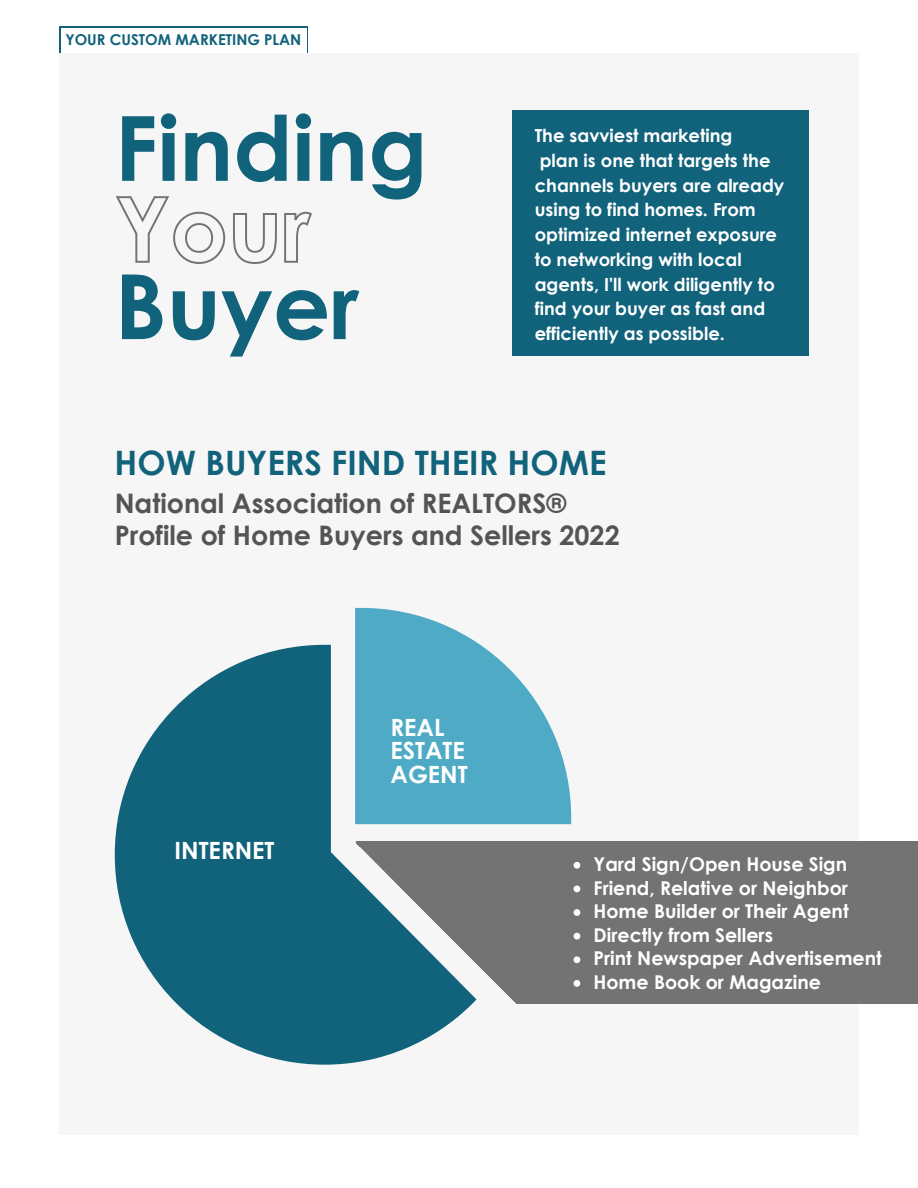
<style>
.page{position:relative;width:918px;height:1188px;background:#fff}
.page>*{position:absolute;margin:0;border:0;box-sizing:border-box;transform-origin:0 0}
.t1{font:700 89.85px/158.2px "Century Gothic";color:#11627b}
.t2{font:700 33.6px "Century Gothic";color:#11627b}
.t3{font:700 26.85px/32px "Century Gothic";color:#545454}
.t4{font:700 23.7px/23.7px "Century Gothic";color:#fff}
.t5{font:700 19.05px/23.7px "Century Gothic";color:#fff}
.t6{font:700 18px/24.8px "Century Gothic";color:#fff}
.t7{font:700 15px "Century Gothic";color:#11627b}
</style>
<div class="page">
<div style="left:59px;top:26px;width:249px;height:28px;background:#11627b"></div>
<div style="left:61px;top:28px;width:245px;height:27px;background:#fff"></div>
<div style="left:59px;top:53px;width:799px;height:1082px;background:#f6f6f6"></div>
<div style="left:514px;top:842px;width:404px;height:162px;background:#737373"></div>
<svg style="left:355px;top:608px;width:216px;height:216px;fill:#4faac6"></svg>
<svg style="left:115px;top:645px;width:362px;height:420px;fill:#11627b"></svg>
<svg style="left:335px;top:826px;width:245px;height:182px"></svg>
<div style="left:512px;top:111px;width:296px;height:245px;background:#11627b"></div>
<svg style="left:116px;top:196px;width:196px;height:68px"></svg>
<p class="t7" style="left:65px;top:30px;width:237px">YOUR CUSTOM MARKETING PLAN</p>
<h1 class="t1" style="left:115px;top:66px;width:314px">Finding<br>Buyer</h1>
<p class="t6" style="left:535px;top:123px;width:251px">The savviest marketing<br>plan is one that targets the channels buyers are already using to find homes. From optimized internet exposure to networking with local agents, I'll work diligently to find your buyer as fast and efficiently as possible.</p>
<h2 class="t2" style="left:115px;top:441px;width:493px">HOW BUYERS FIND THEIR HOME</h2>
<h3 class="t3" style="left:115px;top:487px;width:507px">National Association of REALTORS®<br>Profile of Home Buyers and Sellers 2022</h3>
<h3 class="t4" style="left:175px;top:838px;width:102px">INTERNET</h3>
<h3 class="t4" style="left:390px;top:715px;width:79px">REAL<br>ESTATE<br>AGENT</h3>
<p class="t5" style="left:594px;top:852px;width:290px">Yard Sign/Open House Sign<br>Friend, Relative or Neighbor<br>Home Builder or Their Agent<br>Directly from Sellers<br>Print Newspaper Advertisement<br>Home Book or Magazine</p>
</div>
